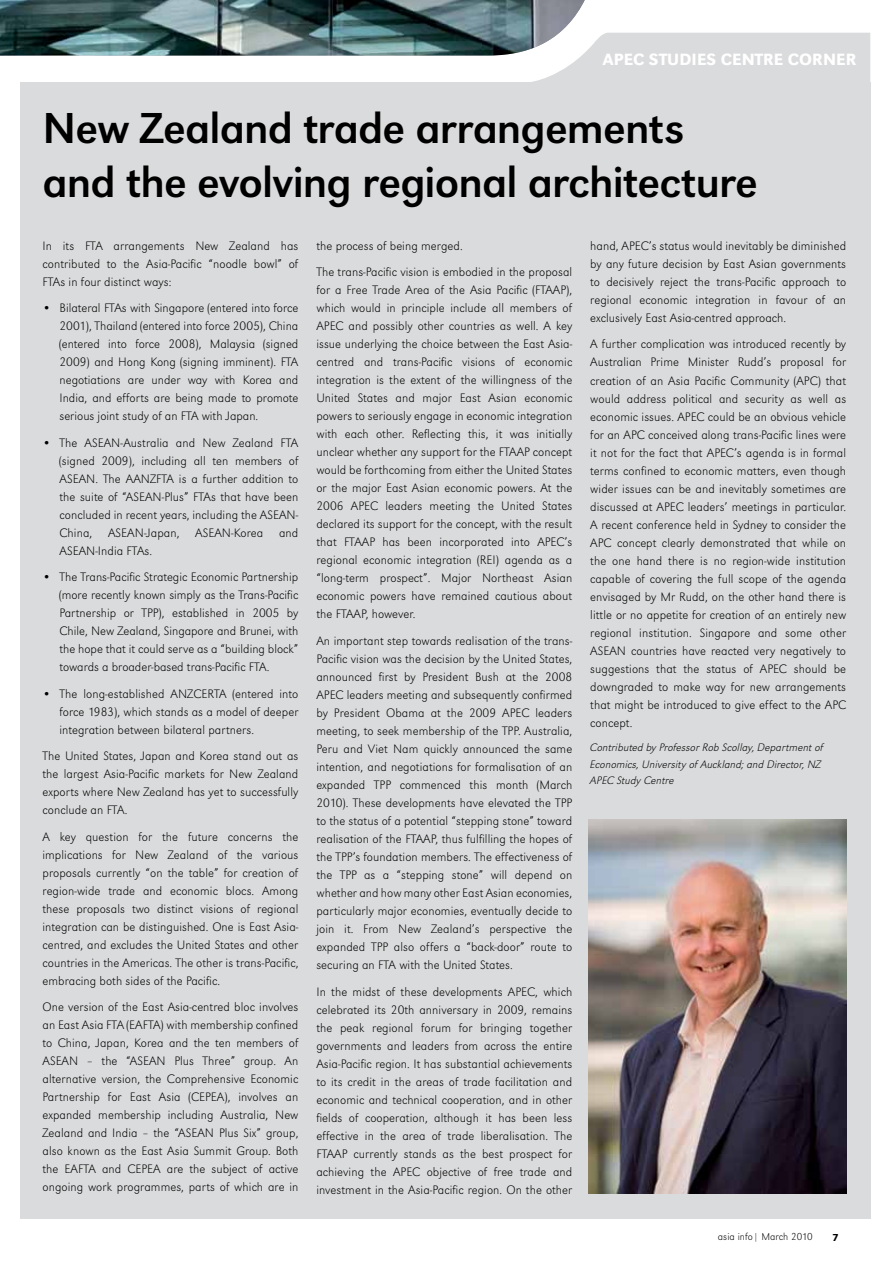
<style>
.page{position:relative;width:893px;height:1263px;background:#fff}
.page>*{position:absolute;margin:0;border:0;box-sizing:border-box;transform-origin:0 0}
.t1{font:45px/54px "Grot Macron Reg";letter-spacing:-.02em;color:#000}
.t2{font:500 16.95px "Grot Macron";letter-spacing:.005em;color:#fff}
.t3{font:12.75px/18px "Grot Macron Extra Lt";letter-spacing:.005em;color:#000;text-align:justify}
.t4{font:11.25px/16.5px "Grot Macron Extra Lt Ita";letter-spacing:.005em;color:#000}
.t5{font:10.5px "Grot Macron Extra Lt";letter-spacing:.005em;color:#000}
.t6{font:500 10.5px "Grot Macron";color:#000}
</style>
<div class="page">
<div style="left:20px;top:83px;width:850px;height:1136px;background:#dadbdc"></div>
<div style="left:589px;top:33px;width:281px;height:50px;background:#dadbdc"></div>
<img style="left:588px;top:819px;width:258px;height:374px">
<svg style="left:20px;top:49px;width:569px;height:34px"></svg>
<img style="left:0;top:0;width:585px;height:56px">
<h2 class="t2" style="left:603px;top:49px;width:255px">APEC STUDIES CENTRE CORNER</h2>
<h1 class="t1" style="left:43px;top:102px;width:717px">New Zealand trade arrangements and the evolving regional architecture</h1>
<p class="t3" style="left:43px;top:237px;width:257px">In its FTA arrangements New Zealand has contributed to the Asia-Pacific “noodle bowl” of FTAs in four distinct ways:</p>
<p class="t3" style="left:60px;top:299px;width:240px;text-indent:-17px">• Bilateral FTAs with Singapore (entered into force 2001), Thailand (entered into force 2005), China (entered into force 2008), Malaysia (signed 2009) and Hong Kong (signing imminent). FTA negotiations are under way with Korea and India, and efforts are being made to promote serious joint study of an FTA with Japan.</p>
<p class="t3" style="left:60px;top:434px;width:240px;text-indent:-17px">• The ASEAN-Australia and New Zealand FTA (signed 2009), including all ten members of ASEAN. The AANZFTA is a further addition to the suite of “ASEAN-Plus” FTAs that have been concluded in recent years, including the ASEAN-China, ASEAN-Japan, ASEAN-Korea and ASEAN-India FTAs.</p>
<p class="t3" style="left:60px;top:568px;width:240px;text-indent:-17px">• The Trans-Pacific Strategic Economic Partnership (more recently known simply as the Trans-Pacific Partnership or TPP), established in 2005 by Chile, New Zealand, Singapore and Brunei, with the hope that it could serve as a “building block” towards a broader-based trans-Pacific FTA.</p>
<p class="t3" style="left:60px;top:685px;width:240px;text-indent:-17px">• The long-established ANZCERTA (entered into force 1983), which stands as a model of deeper integration between bilateral partners.</p>
<p class="t3" style="left:43px;top:747px;width:257px">The United States, Japan and Korea stand out as the largest Asia-Pacific markets for New Zealand exports where New Zealand has yet to successfully conclude an FTA.</p>
<p class="t3" style="left:43px;top:828px;width:257px">A key question for the future concerns the implications for New Zealand of the various proposals currently “on the table” for creation of region-wide trade and economic blocs. Among these proposals two distinct visions of regional integration can be distinguished. One is East Asia&shy;centred, and excludes the United States and other countries in the Americas. The other is trans-Pacific, embracing both sides of the Pacific.</p>
<p class="t3" style="left:43px;top:998px;width:257px">One version of the East Asia-centred bloc involves an East Asia FTA (EAFTA) with membership confined to China, Japan, Korea and the ten members of ASEAN – the “ASEAN Plus Three” group. An alternative version, the Comprehensive Economic Partnership for East Asia (CEPEA), involves an expanded membership including Australia, New Zealand and India – the “ASEAN Plus Six” group, also known as the East Asia Summit Group. Both the EAFTA and CEPEA are the subject of active ongoing work programmes, parts of which are in</p>
<p class="t3" style="left:316px;top:232px;width:257px;line-height:26.5px">the process of being merged.<br>The trans-Pacific vision is embodied in the proposal</p>
<p class="t3" style="left:316px;top:281px;width:257px">for a Free Trade Area of the Asia Pacific (FTAAP), which would in principle include all members of APEC and possibly other countries as well. A key issue underlying the choice between the East Asia&shy;centred and trans-Pacific visions of economic integration is the extent of the willingness of the United States and major East Asian economic powers to seriously engage in economic integration with each other. Reflecting this, it was initially unclear whether any support for the FTAAP concept would be forthcoming from either the United States or the major East Asian economic powers. At the 2006 APEC leaders meeting the United States declared its support for the concept, with the result that FTAAP has been incorporated into APEC’s regional economic integration (REI) agenda as a “long-term prospect”. Major Northeast Asian economic powers have remained cautious about the FTAAP, however.</p>
<p class="t3" style="left:316px;top:632px;width:257px">An important step towards realisation of the trans-Pacific vision was the decision by the United States, announced first by President Bush at the 2008<br>APEC leaders meeting and subsequently confirmed by President Obama at the 2009 APEC leaders meeting, to seek membership of the TPP. Australia, Peru and Viet Nam quickly announced the same intention, and negotiations for formalisation of an expanded TPP commenced this month (March 2010). These developments have elevated the TPP to the status of a potential “stepping stone” toward realisation of the FTAAP, thus fulfilling the hopes of the TPP’s foundation members. The effectiveness of the TPP as a “stepping stone” will depend on whether and how many other East Asian economies, particularly major economies, eventually decide to join it. From New Zealand’s perspective the expanded TPP also offers a “back-door” route to securing an FTA with the United States.</p>
<p class="t3" style="left:316px;top:982px;width:257px">In the midst of these developments APEC, which celebrated its 20th anniversary in 2009, remains the peak regional forum for bringing together governments and leaders from across the entire Asia-Pacific region. It has substantial achievements to its credit in the areas of trade facilitation and economic and technical cooperation, and in other fields of cooperation, although it has been less effective in the area of trade liberalisation. The FTAAP currently stands as the best prospect for achieving the APEC objective of free trade and investment in the Asia-Pacific region. On the other</p>
<p class="t3" style="left:590px;top:237px;width:257px">hand, APEC’s status would inevitably be diminished by any future decision by East Asian governments to decisively reject the trans-Pacific approach to regional economic integration in favour of an exclusively East Asia-centred approach.</p>
<p class="t3" style="left:590px;top:335px;width:257px">A further complication was introduced recently by Australian Prime Minister Rudd’s proposal for creation of an Asia Pacific Community (APC) that would address political and security as well as economic issues. APEC could be an obvious vehicle for an APC conceived along trans-Pacific lines were it not for the fact that APEC’s agenda is in formal terms confined to economic matters, even though wider issues can be and inevitably sometimes are discussed at APEC leaders’ meetings in particular.<br>A recent conference held in Sydney to consider the APC concept clearly demonstrated that while on the one hand there is no region-wide institution capable of covering the full scope of the agenda envisaged by Mr Rudd, on the other hand there is little or no appetite for creation of an entirely new regional institution. Singapore and some other ASEAN countries have reacted very negatively to suggestions that the status of APEC should be downgraded to make way for new arrangements that might be introduced to give effect to the APC concept.</p>
<p class="t4" style="left:590px;top:739px;width:235px">Contributed by Professor Rob Scollay, Department of<br>Economics, University of Auckland; and Director, NZ<br>APEC Study Centre</p>
<p class="t5" style="left:718px;top:1230px;width:96px">asia info| March 2010</p>
<p class="t6" style="left:833px;top:1231px;width:8px">7</p>
</div>
